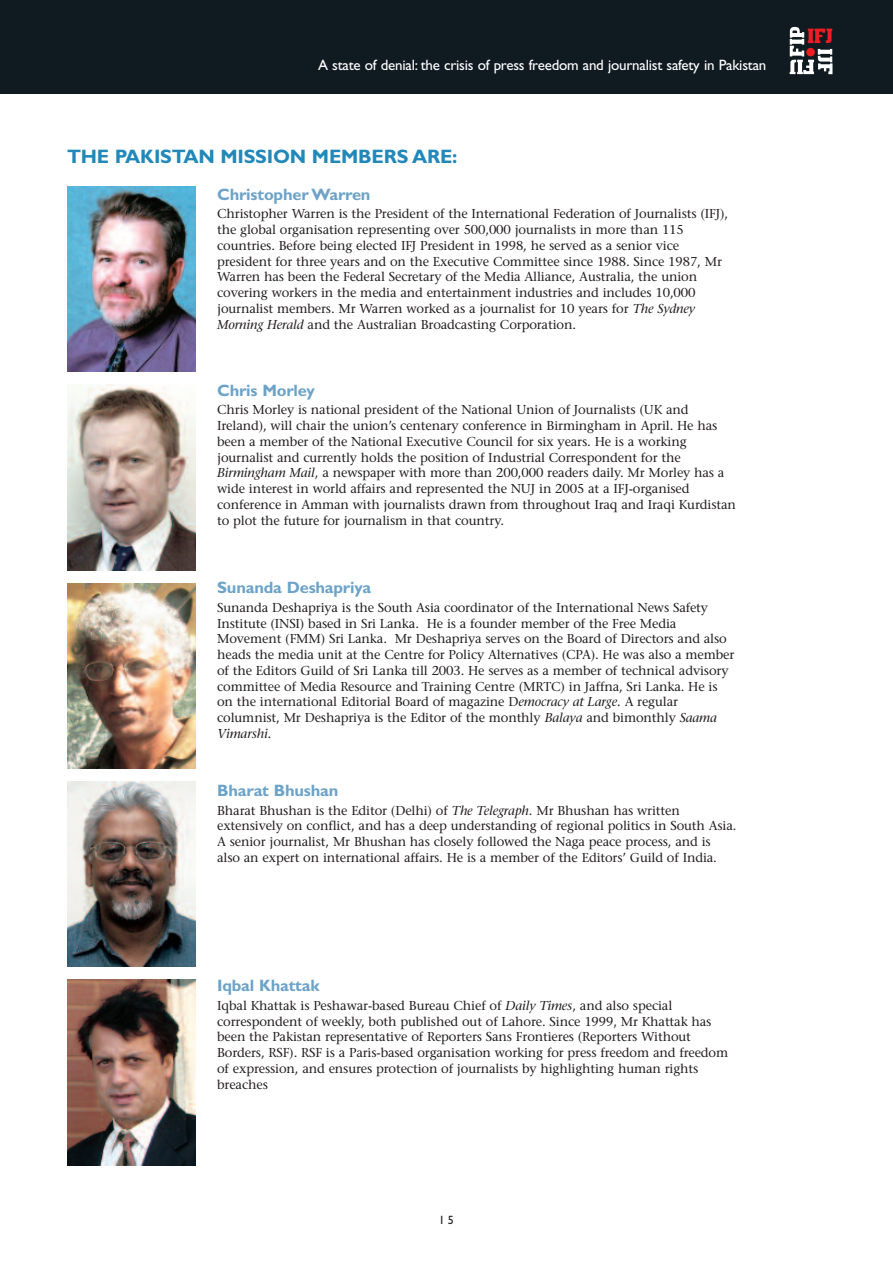
<style>
.page{position:relative;width:893px;height:1263px;background:#fff}
.page>*{position:absolute;margin:0;border:0;box-sizing:border-box;transform-origin:0 0}
.t1{font:700 19.5px "Gill Sans";letter-spacing:-.01em;color:#2188b9}
.t2{font:700 16.5px "Gill Sans";letter-spacing:-.01em;color:#6ca3c9}
.t3{font:15px "Gill Sans";letter-spacing:-.015em;color:#fff}
.t4{font:12.9px/15.8px "Stone Serif";letter-spacing:-.01em;color:#231f20}
.t5{font:12px "Gill Sans";color:#231f20}
.s1{font-style:italic}
</style>
<div class="page">
<div style="left:0;top:0;width:893px;height:94px;background:#101a21"></div>
<svg style="left:790px;top:27px;width:42px;height:47px"></svg>
<div style="left:806px;top:48px;width:9px;height:8px;background:#ee1d23;border-radius:50%"></div>
<img style="left:67px;top:187px;width:129px;height:185px">
<img style="left:67px;top:385px;width:129px;height:185px">
<img style="left:67px;top:584px;width:129px;height:184px">
<img style="left:67px;top:781px;width:129px;height:186px">
<img style="left:67px;top:980px;width:129px;height:185px">
<p class="t3" style="left:318px;top:59px;width:450px">A state of denial: the crisis of press freedom and journalist safety in Pakistan</p>
<h1 class="t1" style="left:67px;top:149px;width:392px">THE PAKISTAN MISSION MEMBERS ARE:</h1>
<p class="t2" style="left:217px;top:188px;width:155px">Christopher Warren</p>
<p class="t4" style="left:217px;top:207px;width:512px">Christopher Warren is the President of the International Federation of Journalists (IFJ), the global organisation representing over 500,000 journalists in more than 115 countries. Before being elected IFJ President in 1998, he served as a senior vice president for three years and on the Executive Committee since 1988. Since 1987, Mr Warren has been the Federal Secretary of the Media Alliance, Australia, the union covering workers in the media and entertainment industries and includes 10,000 journalist members. Mr Warren worked as a journalist for 10 years for <span class="s1">The Sydney Morning Herald</span> and the Australian Broadcasting Corporation.</p>
<p class="t2" style="left:217px;top:384px;width:99px">Chris Morley</p>
<p class="t4" style="left:217px;top:403px;width:520px">Chris Morley is national president of the National Union of Journalists (UK and Ireland), will chair the union’s centenary conference in Birmingham in April. He has been a member of the National Executive Council for six years. He is a working journalist and currently holds the position of Industrial Correspondent for the <span class="s1">Birmingham Mail</span>, a newspaper with more than 200,000 readers daily. Mr Morley has a wide interest in world affairs and represented the NUJ in 2005 at a IFJ-organised conference in Amman with journalists drawn from throughout Iraq and Iraqi Kurdistan to plot the future for journalism in that country.</p>
<p class="t2" style="left:217px;top:581px;width:155px">Sunanda Deshapriya</p>
<p class="t4" style="left:217px;top:601px;width:519px">Sunanda Deshapriya is the South Asia coordinator of the International News Safety Institute (INSI) based in Sri Lanka. He is a founder member of the Free Media Movement (FMM) Sri Lanka. Mr Deshapriya serves on the Board of Directors and also heads the media unit at the Centre for Policy Alternatives (CPA). He was also a member of the Editors Guild of Sri Lanka till 2003. He serves as a member of technical advisory committee of Media Resource and Training Centre (MRTC) in Jaffna, Sri Lanka. He is on the international Editorial Board of magazine D<span class="s1">emocracy at Large.</span> A regular columnist, Mr Deshapriya is the Editor of the monthly <span class="s1">Balaya</span> and bimonthly <span class="s1">Saama Vimarshi.</span></p>
<p class="t2" style="left:217px;top:784px;width:123px">Bharat Bhushan</p>
<p class="t4" style="left:217px;top:804px;width:521px">Bharat Bhushan is the Editor (Delhi) of <span class="s1">The Telegraph</span>. Mr Bhushan has written extensively on conflict, and has a deep understanding of regional politics in South Asia.<br>A senior journalist, Mr Bhushan has closely followed the Naga peace process, and is also an expert on international affairs. He is a member of the Editors’ Guild of India.</p>
<p class="t2" style="left:217px;top:979px;width:104px">Iqbal Khattak</p>
<p class="t4" style="left:217px;top:999px;width:513px">Iqbal Khattak is Peshawar-based Bureau Chief of <span class="s1">Daily Times</span>, and also special correspondent of weekly, both published out of Lahore. Since 1999, Mr Khattak has been the Pakistan representative of Reporters Sans Frontieres (Reporters Without Borders, RSF). RSF is a Paris-based organisation working for press freedom and freedom of expression, and ensures protection of journalists by highlighting human rights breaches</p>
<p class="t5" style="left:439px;top:1216px;width:16px">15</p>
</div>
